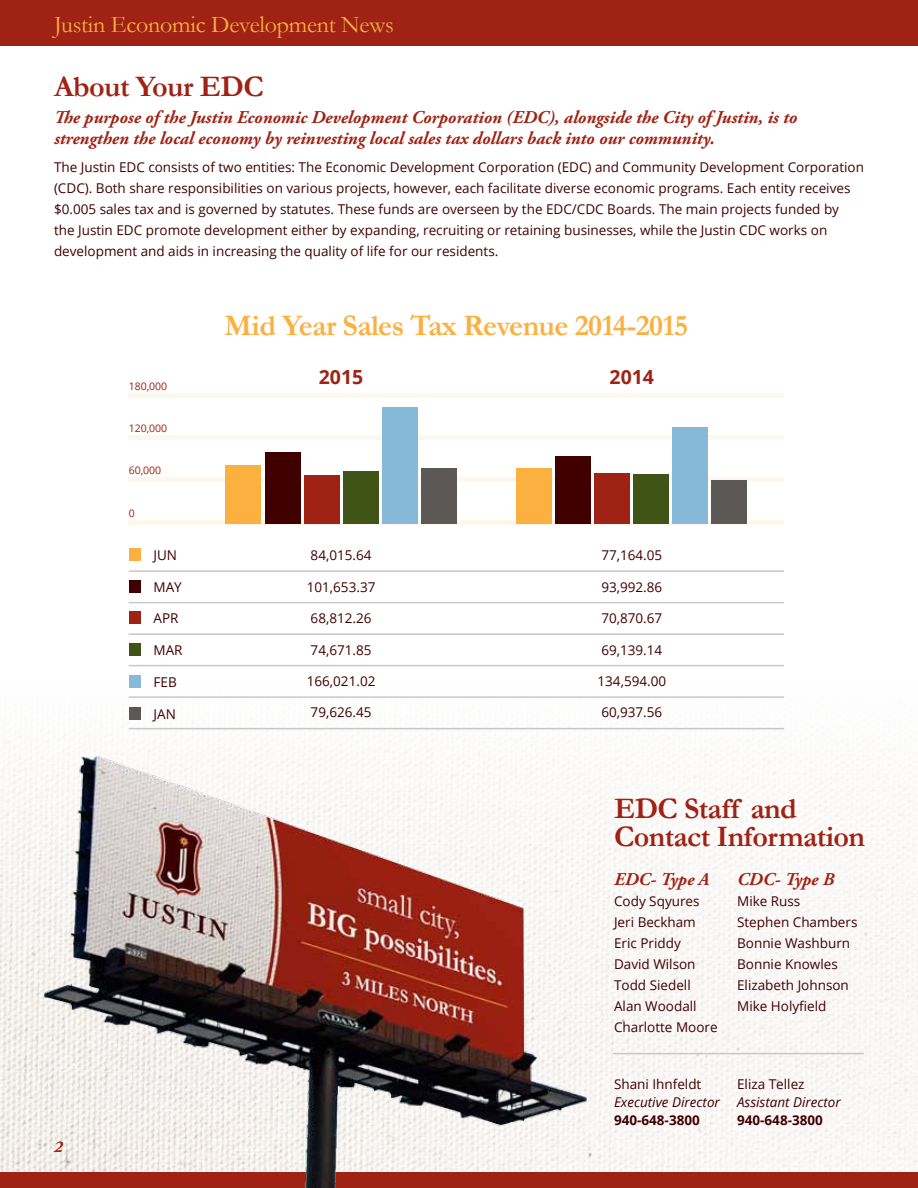
<style>
.page{position:relative;width:918px;height:1188px;background:#fff}
.page>*{position:absolute;margin:0;border:0;box-sizing:border-box;transform-origin:0 0}
.t1{font:700 30px/28.5px "Garamond";letter-spacing:-.02em;color:#9f2214}
.t2{font:700 30px "Garamond";letter-spacing:-.02em;color:#fbb040}
.t3{font:24px "Garamond";letter-spacing:-.01em;color:#fbb040}
.t4{font:700 19.5px "Open Sans";color:#9f2214}
.t5{font:italic 700 18px/21px "Adobe Garamond Pro";color:#9f2214}
.t6{font:italic 700 16.5px "Adobe Garamond Pro";color:#9f2214}
.t7{font:13.5px/21px "Open Sans";color:#400000}
.t8{font:italic 13.5px "Open Sans";color:#400000}
.t9{font:700 13.5px "Open Sans";color:#400000}
.t10{font:10.5px "Open Sans";color:#9f2214}
</style>
<div class="page">
<img style="left:0;top:634px;width:918px;height:539px">
<div style="left:0;top:0;width:918px;height:46px;background:#9f2214"></div>
<hr style="left:613px;top:1053px;width:251px;height:1px;background:#c7c8ca">
<div style="left:0;top:1173px;width:918px;height:15px;background:#9f2214"></div>
<img style="left:23px;top:742px;width:564px;height:446px">
<hr style="left:129px;top:570px;width:655px;height:2px;background:#c7c8ca">
<hr style="left:129px;top:602px;width:655px;height:1px;background:#c7c8ca">
<hr style="left:129px;top:633px;width:655px;height:2px;background:#c7c8ca">
<hr style="left:129px;top:665px;width:655px;height:1px;background:#c7c8ca">
<hr style="left:129px;top:696px;width:655px;height:2px;background:#c7c8ca">
<hr style="left:129px;top:728px;width:655px;height:1px;background:#c7c8ca">
<div style="left:129px;top:548px;width:12px;height:13px;background:#fbb040"></div>
<div style="left:129px;top:580px;width:12px;height:12px;background:#400000"></div>
<div style="left:129px;top:611px;width:12px;height:13px;background:#9f2214"></div>
<div style="left:129px;top:643px;width:12px;height:13px;background:#405417"></div>
<div style="left:129px;top:675px;width:12px;height:13px;background:#86b9d8"></div>
<div style="left:129px;top:707px;width:12px;height:13px;background:#5c5855"></div>
<hr style="left:129px;top:520px;width:655px;height:4px;background:#fef7ec">
<hr style="left:129px;top:478px;width:655px;height:4px;background:#fef7ec">
<div style="left:129px;top:435px;width:655px;height:5px;background:#fef7ec"></div>
<hr style="left:129px;top:393px;width:655px;height:4px;background:#fef7ec">
<div style="left:712px;top:480px;width:35px;height:44px;background:#5c5855"></div>
<div style="left:673px;top:428px;width:35px;height:96px;background:#86b9d8"></div>
<div style="left:634px;top:474px;width:35px;height:50px;background:#405417"></div>
<div style="left:595px;top:473px;width:35px;height:51px;background:#9f2214"></div>
<div style="left:556px;top:457px;width:35px;height:67px;background:#400000"></div>
<div style="left:517px;top:469px;width:35px;height:55px;background:#fbb040"></div>
<div style="left:421px;top:468px;width:35px;height:56px;background:#5c5855"></div>
<div style="left:382px;top:408px;width:35px;height:116px;background:#86b9d8"></div>
<div style="left:343px;top:472px;width:35px;height:52px;background:#405417"></div>
<div style="left:304px;top:476px;width:35px;height:48px;background:#9f2214"></div>
<div style="left:265px;top:453px;width:35px;height:71px;background:#400000"></div>
<div style="left:226px;top:465px;width:35px;height:59px;background:#fbb040"></div>
<h2 class="t3" style="left:54px;top:8px;width:341px">Justin Economic Development News</h2>
<h1 class="t1" style="left:54px;top:72px;width:211px">About Your EDC</h1>
<h3 class="t5" style="left:54px;top:108px;width:745px">The purpose of the Justin Economic Development Corporation (EDC), alongside the City of Justin, is to strengthen the local economy by reinvesting local sales tax dollars back into our community.</h3>
<p class="t7" style="left:54px;top:156px;width:811px">The Justin EDC consists of two entities: The Economic Development Corporation (EDC) and Community Development Corporation (CDC). Both share responsibilities on various projects, however, each facilitate diverse economic programs. Each entity receives $0.005 sales tax and is governed by statutes. These funds are overseen by the EDC/CDC Boards. The main projects funded by<br>the Justin EDC promote development either by expanding, recruiting or retaining businesses, while the Justin CDC works on development and aids in increasing the quality of life for our residents.</p>
<p class="t6" style="left:54px;top:1137px;width:10px">2</p>
<p class="t10" style="left:129px;top:379px;width:40px">180,000</p>
<p class="t10" style="left:129px;top:421px;width:40px">120,000</p>
<p class="t10" style="left:129px;top:463px;width:34px">60,000</p>
<p class="t10" style="left:129px;top:506px;width:8px">0</p>
<p class="t7" style="left:154px;top:544px;width:25px">JUN</p>
<p class="t7" style="left:154px;top:576px;width:30px">MAY</p>
<p class="t7" style="left:154px;top:608px;width:27px">APR</p>
<p class="t7" style="left:154px;top:639px;width:31px">MAR</p>
<p class="t7" style="left:154px;top:671px;width:25px">FEB</p>
<p class="t7" style="left:154px;top:703px;width:24px">JAN</p>
<h1 class="t2" style="left:225px;top:305px;width:465px">Mid Year Sales Tax Revenue 2014-2015</h1>
<h3 class="t4" style="left:319px;top:363px;width:46px">2015</h3>
<p class="t7" style="left:311px;top:544px;width:62px">84,015.64</p>
<p class="t7" style="left:307px;top:576px;width:70px">101,653.37</p>
<p class="t7" style="left:311px;top:607px;width:62px">68,812.26</p>
<p class="t7" style="left:311px;top:639px;width:62px">74,671.85</p>
<p class="t7" style="left:307px;top:670px;width:70px">166,021.02</p>
<p class="t7" style="left:311px;top:702px;width:62px">79,626.45</p>
<h3 class="t4" style="left:610px;top:363px;width:46px">2014</h3>
<p class="t7" style="left:601px;top:544px;width:62px">77,164.05</p>
<p class="t7" style="left:601px;top:576px;width:62px">93,992.86</p>
<p class="t7" style="left:601px;top:607px;width:62px">70,870.67</p>
<p class="t7" style="left:601px;top:639px;width:62px">69,139.14</p>
<p class="t7" style="left:598px;top:670px;width:70px">134,594.00</p>
<p class="t7" style="left:601px;top:702px;width:62px">60,937.56</p>
<h1 class="t1" style="left:614px;top:794px;width:253px">EDC Staff and<br>Contact Information</h1>
<h3 class="t5" style="left:614px;top:869px;width:97px">EDC- Type A</h3>
<p class="t7" style="left:614px;top:890px;width:105px">Cody Sqyures<br>Jeri Beckham<br>Eric Priddy<br>David Wilson<br>Todd Siedell<br>Alan Woodall<br>Charlotte Moore</p>
<h3 class="t5" style="left:737px;top:869px;width:99px">CDC- Type B</h3>
<p class="t7" style="left:737px;top:890px;width:122px">Mike Russ<br>Stephen Chambers<br>Bonnie Washburn<br>Bonnie Knowles<br>Elizabeth Johnson<br>Mike Holyfield</p>
<p class="t7" style="left:614px;top:1073px;width:89px">Shani Ihnfeldt</p>
<p class="t8" style="left:614px;top:1093px;width:107px">Executive Director</p>
<p class="t9" style="left:614px;top:1110px;width:87px">940-648-3800</p>
<p class="t7" style="left:737px;top:1073px;width:69px">Eliza Tellez</p>
<p class="t8" style="left:737px;top:1093px;width:105px">Assistant Director</p>
<p class="t9" style="left:737px;top:1110px;width:87px">940-648-3800</p>
</div>
